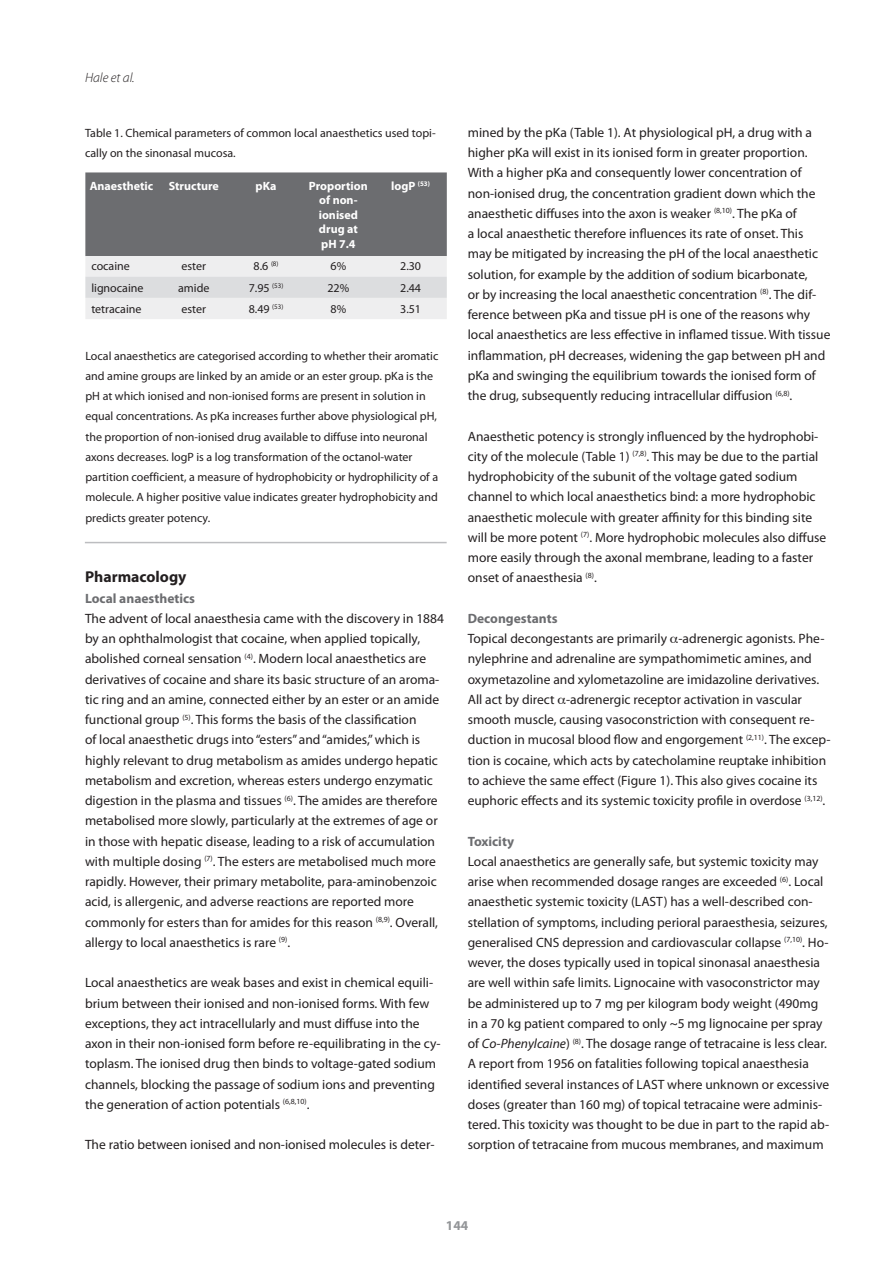
<style>
.page{position:relative;width:893px;height:1263px;background:#fff}
.page>*{position:absolute;margin:0;border:0;box-sizing:border-box;transform-origin:0 0}
.Kopje{font:700 15.75px "Myriad Pro";color:#231f20}
.Kopje-2{font:13.5px/20.2px "Myriad Pro";color:#231f20}
.Kopje-3{font:700 13.5px "Myriad Pro";color:#6c6d70}
.t1{font:italic 300 13.5px "Myriad Pro";color:#231f20}
.t2{font:700 13.5px "Myriad Pro";color:#939598}
.bijschrift{font:12px/20.2px "Myriad Pro";color:#231f20}
.Tabel_Header{font:700 12px/14.4px "Myriad Pro";color:#fff;text-align:center}
.s1{font-style:italic}
</style>
<div class="page">
<hr style="left:85px;top:542px;width:362px;height:1px;background:#bcbdc0">
<svg style="left:85px;top:172px;width:362px;height:147px;background:#a1a2a4"></svg>
<p class="t1" style="left:85px;top:70px;width:51px">Hale et al.</p>
<p class="bijschrift" style="left:85px;top:123px;width:352px">Table 1. Chemical parameters of common local anaesthetics used topi&shy;cally on the sinonasal mucosa.</p>
<p class="Tabel_Header" style="left:90px;top:179px;width:65px">Anaesthetic</p>
<p class="Tabel_Header" style="left:169px;top:179px;width:52px">Structure</p>
<p class="Tabel_Header" style="left:256px;top:179px;width:22px">pKa</p>
<p class="Tabel_Header" style="left:309px;top:179px;width:60px">Proportion of non&shy;ionised drug at</p>
<p class="Tabel_Header" style="left:321px;top:236px;width:36px">pH 7.4</p>
<p class="Tabel_Header" style="left:391px;top:179px;width:40px">logP <sup>(53)</sup></p>
<p class="bijschrift" style="left:91px;top:256px;width:40px">cocaine</p>
<p class="bijschrift" style="left:181px;top:256px;width:26px">ester</p>
<p class="bijschrift" style="left:254px;top:256px;width:26px">8.6 <sup>(8)</sup></p>
<p class="bijschrift" style="left:331px;top:256px;width:17px">6%</p>
<p class="bijschrift" style="left:400px;top:256px;width:22px">2.30</p>
<p class="bijschrift" style="left:91px;top:278px;width:54px">lignocaine</p>
<p class="bijschrift" style="left:178px;top:278px;width:33px">amide</p>
<p class="bijschrift" style="left:249px;top:278px;width:36px">7.95 <sup>(53)</sup></p>
<p class="bijschrift" style="left:327px;top:278px;width:23px">22%</p>
<p class="bijschrift" style="left:400px;top:278px;width:22px">2.44</p>
<p class="bijschrift" style="left:91px;top:299px;width:52px">tetracaine</p>
<p class="bijschrift" style="left:181px;top:299px;width:26px">ester</p>
<p class="bijschrift" style="left:249px;top:299px;width:36px">8.49 <sup>(53)</sup></p>
<p class="bijschrift" style="left:331px;top:299px;width:17px">8%</p>
<p class="bijschrift" style="left:400px;top:299px;width:22px">3.51</p>
<p class="bijschrift" style="left:85px;top:346px;width:354px">Local anaesthetics are categorised according to whether their aromatic and amine groups are linked by an amide or an ester group. pKa is the pH at which ionised and non-ionised forms are present in solution in equal concentrations. As pKa increases further above physiological pH, the proportion of non-ionised drug available to diffuse into neuronal axons decreases. logP is a log transformation of the octanol-water partition coefficient, a measure of hydrophobicity or hydrophilicity of a molecule. A higher positive value indicates greater hydrophobicity and predicts greater potency.</p>
<p class="Kopje" style="left:85px;top:568px;width:103px">Pharmacology</p>
<p class="Kopje-3" style="left:85px;top:590px;width:112px">Local anaesthetics</p>
<p class="Kopje-2" style="left:85px;top:608px;width:361px">The advent of local anaesthesia came with the discovery in 1884 by an ophthalmologist that cocaine, when applied topically, abolished corneal sensation <sup>(4)</sup>. Modern local anaesthetics are derivatives of cocaine and share its basic structure of an aroma&shy;tic ring and an amine, connected either by an ester or an amide functional group <sup>(5)</sup>. This forms the basis of the classification<br>of local anaesthetic drugs into “esters” and “amides,” which is highly relevant to drug metabolism as amides undergo hepatic metabolism and excretion, whereas esters undergo enzymatic digestion in the plasma and tissues <sup>(6)</sup>. The amides are therefore metabolised more slowly, particularly at the extremes of age or in those with hepatic disease, leading to a risk of accumulation with multiple dosing <sup>(7)</sup>. The esters are metabolised much more rapidly. However, their primary metabolite, para-aminobenzoic acid, is allergenic, and adverse reactions are reported more commonly for esters than for amides for this reason <sup>(8,9)</sup>. Overall, allergy to local anaesthetics is rare <sup>(9)</sup>.</p>
<p class="Kopje-2" style="left:85px;top:973px;width:357px">Local anaesthetics are weak bases and exist in chemical equili&shy;brium between their ionised and non-ionised forms. With few exceptions, they act intracellularly and must diffuse into the axon in their non-ionised form before re-equilibrating in the cy&shy;toplasm. The ionised drug then binds to voltage-gated sodium channels, blocking the passage of sodium ions and preventing the generation of action potentials <sup>(6,8,10)</sup>.</p>
<p class="Kopje-2" style="left:85px;top:1135px;width:351px">The ratio between ionised and non-ionised molecules is deter-</p>
<p class="Kopje-2" style="left:468px;top:122px;width:364px">mined by the pKa (Table 1). At physiological pH, a drug with a higher pKa will exist in its ionised form in greater proportion.<br>With a higher pKa and consequently lower concentration of non-ionised drug, the concentration gradient down which the anaesthetic diffuses into the axon is weaker <sup>(8,10)</sup>. The pKa of<br>a local anaesthetic therefore influences its rate of onset. This may be mitigated by increasing the pH of the local anaesthetic solution, for example by the addition of sodium bicarbonate,<br>or by increasing the local anaesthetic concentration <sup>(8)</sup>. The dif&shy;ference between pKa and tissue pH is one of the reasons why local anaesthetics are less effective in inflamed tissue. With tissue inflammation, pH decreases, widening the gap between pH and pKa and swinging the equilibrium towards the ionised form of the drug, subsequently reducing intracellular diffusion <sup>(6,8)</sup>.</p>
<p class="Kopje-2" style="left:468px;top:426px;width:360px">Anaesthetic potency is strongly influenced by the hydrophobi&shy;city of the molecule (Table 1) <sup>(7,8)</sup>. This may be due to the partial hydrophobicity of the subunit of the voltage gated sodium channel to which local anaesthetics bind: a more hydrophobic anaesthetic molecule with greater affinity for this binding site will be more potent <sup>(7)</sup>. More hydrophobic molecules also diffuse more easily through the axonal membrane, leading to a faster onset of anaesthesia <sup>(8)</sup>.</p>
<p class="Kopje-3" style="left:468px;top:611px;width:91px">Decongestants</p>
<p class="Kopje-2" style="left:468px;top:629px;width:364px">Topical decongestants are primarily -adrenergic agonists. Phe&shy;nylephrine and adrenaline are sympathomimetic amines, and oxymetazoline and xylometazoline are imidazoline derivatives.<br>All act by direct -adrenergic receptor activation in vascular smooth muscle, causing vasoconstriction with consequent re&shy;duction in mucosal blood flow and engorgement <sup>(2,11)</sup>. The excep&shy;tion is cocaine, which acts by catecholamine reuptake inhibition to achieve the same effect (Figure 1). This also gives cocaine its euphoric effects and its systemic toxicity profile in overdose <sup>(3,12)</sup>.</p>
<p class="Kopje-3" style="left:468px;top:833px;width:48px">Toxicity</p>
<p class="Kopje-2" style="left:468px;top:851px;width:363px">Local anaesthetics are generally safe, but systemic toxicity may arise when recommended dosage ranges are exceeded <sup>(6)</sup>. Local anaesthetic systemic toxicity (LAST) has a well-described con&shy;stellation of symptoms, including perioral paraesthesia, seizures, generalised CNS depression and cardiovascular collapse <sup>(7,10)</sup>. Ho&shy;wever, the doses typically used in topical sinonasal anaesthesia are well within safe limits. Lignocaine with vasoconstrictor may be administered up to 7 mg per kilogram body weight (490mg in a 70 kg patient compared to only ~5 mg lignocaine per spray of <span class="s1">Co-Phenylcaine</span>) <sup>(8)</sup>. The dosage range of tetracaine is less clear.<br>A report from 1956 on fatalities following topical anaesthesia identified several instances of LAST where unknown or excessive doses (greater than 160 mg) of topical tetracaine were adminis&shy;tered. This toxicity was thought to be due in part to the rapid ab&shy;sorption of tetracaine from mucous membranes, and maximum</p>
<p class="t2" style="left:446px;top:1218px;width:24px">144</p>
</div>
